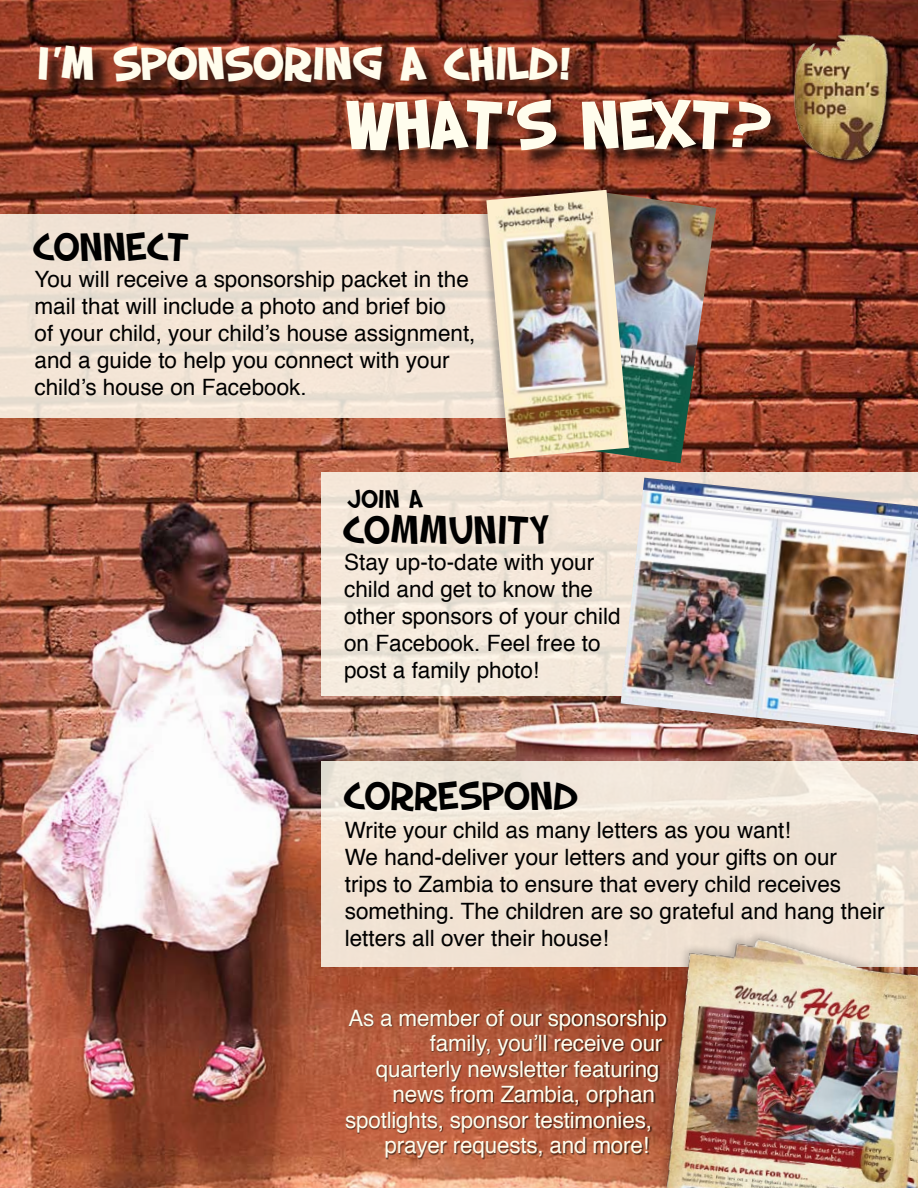
<style>
.page{position:relative;width:918px;height:1188px;background:#fff}
.page>*{position:absolute;margin:0;border:0;box-sizing:border-box;transform-origin:0 0}
.t1{font:700 69px "SF Slapstick Comic";letter-spacing:.03em;color:#fffded}
.t2{font:700 48px "SF Slapstick Comic";letter-spacing:.04em;color:#fffded}
.t3{font:42px "SF Slapstick Comic";letter-spacing:.02em;color:#000}
.t4{font:27px "SF Slapstick Comic";color:#000}
.t5{font:22.5px/27px "Helvetica";color:#000}
.t6{font:22.5px "Helvetica";letter-spacing:-.01em;color:#fffded}
.s1{font-weight:400}
</style>
<div class="page">
<img style="left:0;top:0;width:918px;height:1188px">
<div style="left:41px;top:48px;width:849px;height:121px;background:#000;opacity:.75"></div>
<div style="left:0;top:214px;width:634px;height:204px;background:linear-gradient(to bottom,#efe2d4,#f2e5d6)"></div>
<img style="left:636px;top:240px;width:80px;height:223px">
<svg style="left:321px;top:762px;width:597px;height:205px;background:#f0e3d5"></svg>
<div style="left:346px;top:1010px;width:382px;height:178px;background:#000;opacity:.55"></div>
<div style="left:795px;top:34px;width:119px;height:149px;background:#000;opacity:.75"></div>
<img style="left:789px;top:30px;width:103px;height:134px">
<div style="left:349px;top:102px;width:520px;height:138px;background:#000;opacity:.75"></div>
<svg style="left:321px;top:472px;width:597px;height:224px;background:#f2e6d9"></svg>
<div style="left:619px;top:477px;width:299px;height:275px;background:#000;opacity:.25"></div>
<img style="left:621px;top:478px;width:297px;height:257px">
<img style="left:631px;top:898px;width:287px;height:290px">
<div style="left:476px;top:182px;width:160px;height:286px;background:#000;opacity:.25"></div>
<img style="left:486px;top:190px;width:143px;height:268px">
<h2 class="t2" style="left:38px;top:33px;width:535px">I’M SPONSORING A CHILD!</h2>
<h3 class="t3" style="left:33px;top:221px;width:156px">CONNECT</h3>
<h1 class="t1" style="left:347px;top:80px;width:428px">WHAT’S NEXT<span class="s1">?</span></h1>
<p class="t5" style="left:34px;top:266px;width:443px">You will receive a sponsorship packet in the mail that will include a photo and brief bio<br>of your child, your child’s house assignment, and a guide to help you connect with your child’s house on Facebook.</p>
<p class="t4" style="left:347px;top:482px;width:77px">JOIN A</p>
<h3 class="t3" style="left:343px;top:503px;width:206px">COMMUNITY</h3>
<p class="t5" style="left:344px;top:550px;width:278px">Stay up-to-date with your child and get to know the other sponsors of your child on Facebook. Feel free to post a family photo!</p>
<h3 class="t3" style="left:344px;top:769px;width:235px">CORRESPOND</h3>
<p class="t5" style="left:345px;top:817px;width:541px">Write your child as many letters as you want!<br>We hand-deliver your letters and your gifts on our trips to Zambia to ensure that every child receives something. The children are so grateful and hang their letters all over their house!</p>
<p class="t6" style="left:348px;top:1001px;width:320px">As a member of our sponsorship</p>
<p class="t6" style="left:430px;top:1026px;width:234px">family, you’ll receive our</p>
<p class="t6" style="left:376px;top:1052px;width:285px">quarterly newsletter featuring</p>
<p class="t6" style="left:393px;top:1077px;width:264px">news from Zambia, orphan</p>
<p class="t6" style="left:345px;top:1103px;width:308px">spotlights, sponsor testimonies,</p>
<p class="t6" style="left:385px;top:1128px;width:266px">prayer requests, and more!</p>
</div>
